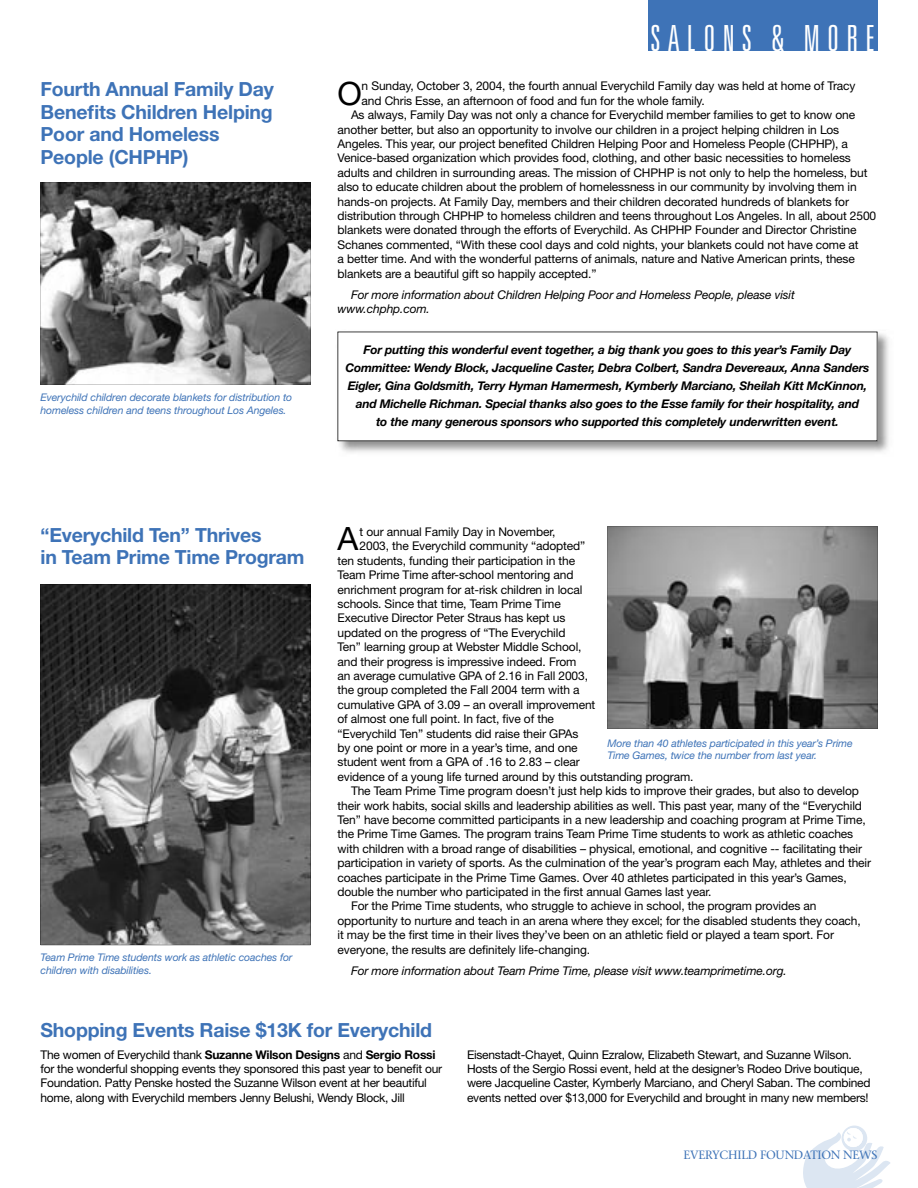
<style>
.page{position:relative;width:918px;height:1188px;background:#fff}
.page>*{position:absolute;margin:0;border:0;box-sizing:border-box;transform-origin:0 0}
.t1{font:300 ultra-condensed 36px "Univers";letter-spacing:.2em;color:#fff}
.t2{font:32.1px "Helvetica Neue";color:#000}
.t3{font:700 19.5px/22.5px "Helvetica Neue";letter-spacing:-.01em;color:#3e73b7}
.t4{font:12px/14.4px "Helvetica Neue";letter-spacing:-.01em;color:#000}
.t5{font:italic 700 12px/18px "Helvetica Neue";letter-spacing:-.015em;color:#000;text-align:center}
.t6{font:italic 12px/14.4px "Helvetica Neue";letter-spacing:-.01em;color:#000}
.t7{font:12px "Stone Serif";letter-spacing:-.025em;color:#3e73b7}
.t8{font:italic 10.5px/12.6px "Helvetica Neue";letter-spacing:-.01em;color:#3e73b7}
.s1{font-weight:700}
</style>
<div class="page">
<svg style="left:803px;top:1126px;width:87px;height:62px"></svg>
<div style="left:648px;top:0;width:230px;height:50px;background:#3e73b7"></div>
<img style="left:609px;top:527px;width:268px;height:202px">
<hr style="left:608px;top:527px;width:1px;height:202px;background:#000">
<hr style="left:608px;top:729px;width:269px;height:1px;background:#000">
<hr style="left:877px;top:527px;width:1px;height:202px;background:#000">
<hr style="left:608px;top:526px;width:269px;height:1px;background:#000">
<img style="left:42px;top:183px;width:268px;height:202px">
<hr style="left:41px;top:182px;width:1px;height:203px;background:#000">
<hr style="left:41px;top:385px;width:269px;height:1px;background:#000">
<hr style="left:310px;top:182px;width:1px;height:203px;background:#000">
<hr style="left:41px;top:182px;width:269px;height:1px;background:#000">
<img style="left:42px;top:585px;width:268px;height:360px">
<hr style="left:41px;top:584px;width:1px;height:361px;background:#000">
<hr style="left:41px;top:945px;width:269px;height:1px;background:#000">
<hr style="left:310px;top:584px;width:1px;height:361px;background:#000">
<hr style="left:41px;top:584px;width:269px;height:1px;background:#000">
<img style="left:337px;top:331px;width:552px;height:122px">
<div style="left:338px;top:332px;width:539px;height:109px;background:#fff"></div>
<hr style="left:338px;top:332px;width:1px;height:109px;background:#000">
<hr style="left:338px;top:440px;width:539px;height:1px;background:#000">
<hr style="left:877px;top:332px;width:1px;height:109px;background:#000">
<hr style="left:338px;top:332px;width:539px;height:1px;background:#000">
<h3 class="t3" style="left:41px;top:78px;width:235px">Fourth Annual Family Day<br>Benefits Children Helping<br>Poor and Homeless<br>People (CHPHP)</h3>
<p class="t8" style="left:41px;top:391px;width:253px">Everychild children decorate blankets for distribution to homeless children and teens throughout Los Angeles.</p>
<h1 class="t1" style="left:651px;top:19px;width:226px">SALONS฀&amp;฀MORE</h1>
<h2 class="t2" style="left:338px;top:74px;width:26px">O</h2>
<p class="t4" style="left:362px;top:79px;width:495px">n Sunday, October 3, 2004, the fourth annual Everychild Family day was held at home of Tracy</p>
<p class="t4" style="left:362px;top:93px;width:345px">and Chris Esse, an afternoon of food and fun for the whole family.</p>
<p class="t4" style="left:351px;top:108px;width:506px">As always, Family Day was not only a chance for Everychild member families to get to know one</p>
<p class="t4" style="left:338px;top:122px;width:503px">another better, but also an opportunity to involve our children in a project helping children in Los</p>
<p class="t4" style="left:338px;top:136px;width:512px">Angeles. This year, our project benefited Children Helping Poor and Homeless People (CHPHP), a</p>
<p class="t4" style="left:338px;top:151px;width:515px">Venice-based organization which provides food, clothing, and other basic necessities to homeless</p>
<p class="t4" style="left:338px;top:165px;width:532px">adults and children in surrounding areas. The mission of CHPHP is not only to help the homeless, but</p>
<p class="t4" style="left:338px;top:180px;width:521px">also to educate children about the problem of homelessness in our community by involving them in</p>
<p class="t4" style="left:338px;top:194px;width:513px">hands-on projects. At Family Day, members and their children decorated hundreds of blankets for</p>
<p class="t4" style="left:338px;top:208px;width:540px">distribution through CHPHP to homeless children and teens throughout Los Angeles. In all, about 2500</p>
<p class="t4" style="left:338px;top:223px;width:521px">blankets were donated through the efforts of Everychild. As CHPHP Founder and Director Christine</p>
<p class="t4" style="left:338px;top:237px;width:523px">Schanes commented, “With these cool days and cold nights, your blankets could not have come at</p>
<p class="t4" style="left:338px;top:252px;width:519px">a better time. And with the wonderful patterns of animals, nature and Native American prints, these</p>
<p class="t4" style="left:338px;top:266px;width:260px">blankets are a beautiful gift so happily accepted.”</p>
<p class="t6" style="left:338px;top:287px;width:459px;text-indent:14px">For more information about Children Helping Poor and Homeless People, please visit www.chphp.com.</p>
<p class="t5" style="left:346px;top:340px;width:525px">For putting this wonderful event together, a big thank you goes to this year’s Family Day Committee: Wendy Block, Jacqueline Caster, Debra Colbert, Sandra Devereaux, Anna Sanders Eigler, Gina Goldsmith, Terry Hyman Hamermesh, Kymberly Marciano, Sheilah Kitt McKinnon, and Michelle Richman. Special thanks also goes to the Esse family for their hospitality, and<br>to the many generous sponsors who supported this completely underwritten event.</p>
<h3 class="t3" style="left:41px;top:523px;width:266px">“Everychild Ten” Thrives<br>in Team Prime Time Program</h3>
<p class="t8" style="left:41px;top:951px;width:253px">Team Prime Time students work as athletic coaches for children with disabilities.</p>
<h2 class="t2" style="left:338px;top:520px;width:22px">A</h2>
<p class="t4" style="left:360px;top:524px;width:197px">t our annual Family Day in November,</p>
<p class="t4" style="left:360px;top:539px;width:227px">2003, the Everychild community “adopted”</p>
<p class="t4" style="left:338px;top:553px;width:239px">ten students, funding their participation in the</p>
<p class="t4" style="left:338px;top:568px;width:238px">Team Prime Time after-school mentoring and</p>
<p class="t4" style="left:338px;top:582px;width:246px">enrichment program for at-risk children in local</p>
<p class="t4" style="left:338px;top:596px;width:225px">schools. Since that time, Team Prime Time</p>
<p class="t4" style="left:338px;top:611px;width:229px">Executive Director Peter Straus has kept us</p>
<p class="t4" style="left:338px;top:625px;width:230px">updated on the progress of “The Everychild</p>
<p class="t4" style="left:338px;top:640px;width:246px">Ten” learning group at Webster Middle School,</p>
<p class="t4" style="left:338px;top:654px;width:241px">and their progress is impressive indeed. From</p>
<p class="t4" style="left:338px;top:668px;width:252px">an average cumulative GPA of 2.16 in Fall 2003,</p>
<p class="t4" style="left:338px;top:683px;width:244px">the group completed the Fall 2004 term with a</p>
<p class="t4" style="left:338px;top:697px;width:259px">cumulative GPA of 3.09 – an overall improvement</p>
<p class="t4" style="left:338px;top:712px;width:218px">of almost one full point. In fact, five of the</p>
<p class="t4" style="left:338px;top:726px;width:243px">“Everychild Ten” students did raise their GPAs</p>
<p class="t4" style="left:338px;top:740px;width:242px">by one point or more in a year’s time, and one</p>
<p class="t4" style="left:338px;top:755px;width:244px">student went from a GPA of .16 to 2.83 – clear</p>
<p class="t4" style="left:338px;top:769px;width:357px">evidence of a young life turned around by this outstanding program.</p>
<p class="t4" style="left:351px;top:784px;width:510px">The Team Prime Time program doesn’t just help kids to improve their grades, but also to develop</p>
<p class="t4" style="left:338px;top:798px;width:526px">their work habits, social skills and leadership abilities as well. This past year, many of the “Everychild</p>
<p class="t4" style="left:338px;top:812px;width:530px">Ten” have become committed participants in a new leadership and coaching program at Prime Time,</p>
<p class="t4" style="left:338px;top:827px;width:517px">the Prime Time Games. The program trains Team Prime Time students to work as athletic coaches</p>
<p class="t4" style="left:338px;top:841px;width:526px">with children with a broad range of disabilities – physical, emotional, and cognitive -- facilitating their</p>
<p class="t4" style="left:338px;top:856px;width:535px">participation in variety of sports. As the culmination of the year’s program each May, athletes and their</p>
<p class="t4" style="left:338px;top:870px;width:511px">coaches participate in the Prime Time Games. Over 40 athletes participated in this year’s Games,</p>
<p class="t4" style="left:338px;top:884px;width:376px">double the number who participated in the first annual Games last year.</p>
<p class="t4" style="left:351px;top:899px;width:467px">For the Prime Time students, who struggle to achieve in school, the program provides an</p>
<p class="t4" style="left:338px;top:913px;width:525px">opportunity to nurture and teach in an arena where they excel; for the disabled students they coach,</p>
<p class="t4" style="left:338px;top:928px;width:498px">it may be the first time in their lives they’ve been on an athletic field or played a team sport. For</p>
<p class="t4" style="left:338px;top:942px;width:254px">everyone, the results are definitely life-changing.</p>
<p class="t6" style="left:351px;top:963px;width:437px">For more information about Team Prime Time, please visit www.teamprimetime.org.</p>
<p class="t8" style="left:608px;top:736px;width:247px">More than 40 athletes participated in this year’s Prime<br>Time Games, twice the number from last year.</p>
<h3 class="t3" style="left:41px;top:1019px;width:393px">Shopping Events Raise $13K for Everychild</h3>
<p class="t4" style="left:41px;top:1047px;width:403px">The women of Everychild thank <span class="s1">Suzanne Wilson Designs</span> and <span class="s1">Sergio Rossi </span>for the wonderful shopping events they sponsored this past year to benefit our Foundation. Patty Penske hosted the Suzanne Wilson event at her beautiful home, along with Everychild members Jenny Belushi, Wendy Block, Jill</p>
<p class="t4" style="left:467px;top:1047px;width:405px">Eisenstadt-Chayet, Quinn Ezralow, Elizabeth Stewart, and Suzanne Wilson.<br>Hosts of the Sergio Rossi event, held at the designer’s Rodeo Drive boutique, were Jacqueline Caster, Kymberly Marciano, and Cheryl Saban. The combined events netted over $13,000 for Everychild and brought in many new members!</p>
<p class="t7" style="left:684px;top:1148px;width:195px">EVERYCHILD฀FOUNDATION฀NEWS</p>
</div>
